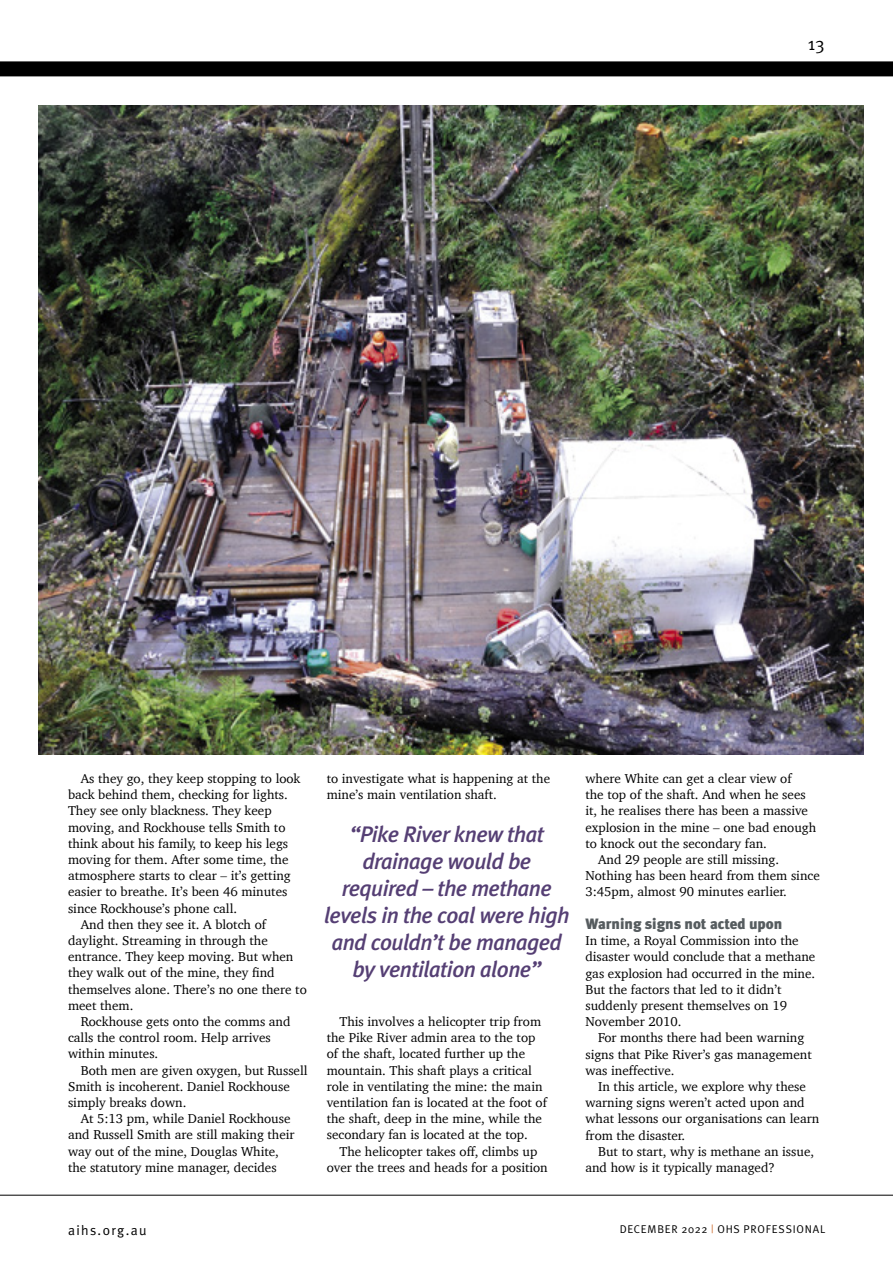
<style>
.page{position:relative;width:893px;height:1263px;background:#fff}
.page>*{position:absolute;margin:0;border:0;box-sizing:border-box;transform-origin:0 0}
.t1{font:italic 500 22.5px/27px "Meta Plus";letter-spacing:-.025em;color:#553f74;text-align:center}
.t2{font:18px "Meta Plus Normal";color:#000}
.t3{font:900 15px "Meta Plus";color:#565c5f}
.t4{font:13.8px "Meta Plus Normal";letter-spacing:.1em;color:#000}
.t5{font:13.2px/16.2px "Charter";color:#000}
.t6{font:11.25px "Meta Plus Normal";letter-spacing:.07em;color:#000}
.s1{color:#ce7034}
</style>
<div class="page">
<div style="left:0;top:61px;width:893px;height:15px;background:#000"></div>
<hr style="left:0;top:1195px;width:893px;height:1px;background:#000">
<img style="left:38px;top:105px;width:825px;height:650px">
<h2 class="t2" style="left:808px;top:34px;width:18px">13</h2>
<p class="t5" style="left:81px;top:770px;width:221px">As they go, they keep stopping to look</p>
<p class="t5" style="left:68px;top:786px;width:221px">back behind them, checking for lights.</p>
<p class="t5" style="left:68px;top:803px;width:205px">They see only blackness. They keep</p>
<p class="t5" style="left:68px;top:819px;width:219px">moving, and Rockhouse tells Smith to</p>
<p class="t5" style="left:68px;top:835px;width:222px">think about his family, to keep his legs</p>
<p class="t5" style="left:68px;top:851px;width:222px">moving for them. After some time, the</p>
<p class="t5" style="left:68px;top:867px;width:224px">atmosphere starts to clear – it’s getting</p>
<p class="t5" style="left:68px;top:884px;width:221px">easier to breathe. It’s been 46 minutes</p>
<p class="t5" style="left:68px;top:900px;width:171px">since Rockhouse’s phone call.</p>
<p class="t5" style="left:81px;top:916px;width:187px">And then they see it. A blotch of</p>
<p class="t5" style="left:68px;top:932px;width:201px">daylight. Streaming in through the</p>
<p class="t5" style="left:68px;top:948px;width:227px">entrance. They keep moving. But when</p>
<p class="t5" style="left:68px;top:965px;width:208px">they walk out of the mine, they find</p>
<p class="t5" style="left:68px;top:981px;width:240px">themselves alone. There’s no one there to</p>
<p class="t5" style="left:68px;top:997px;width:67px">meet them.</p>
<p class="t5" style="left:81px;top:1013px;width:211px">Rockhouse gets onto the comms and</p>
<p class="t5" style="left:68px;top:1029px;width:204px">calls the control room. Help arrives</p>
<p class="t5" style="left:68px;top:1046px;width:92px">within minutes.</p>
<p class="t5" style="left:81px;top:1062px;width:228px">Both men are given oxygen, but Russell</p>
<p class="t5" style="left:68px;top:1078px;width:223px">Smith is incoherent. Daniel Rockhouse</p>
<p class="t5" style="left:68px;top:1094px;width:120px">simply breaks down.</p>
<p class="t5" style="left:81px;top:1110px;width:211px">At 5:13 pm, while Daniel Rockhouse</p>
<p class="t5" style="left:68px;top:1127px;width:228px">and Russell Smith are still making their</p>
<p class="t5" style="left:68px;top:1143px;width:212px">way out of the mine, Douglas White,</p>
<p class="t5" style="left:68px;top:1159px;width:210px">the statutory mine manager, decides</p>
<p class="t5" style="left:327px;top:770px;width:225px">to investigate what is happening at the mine’s main ventilation shaft.</p>
<h1 class="t1" style="left:324px;top:821px;width:247px">“Pike River knew that drainage would be required – the methane levels in the coal were high and couldn’t be managed by ventilation alone”</h1>
<p class="t5" style="left:327px;top:1013px;width:222px;text-indent:13px">This involves a helicopter trip from the Pike River admin area to the top of the shaft, located further up the mountain. This shaft plays a critical role in ventilating the mine: the main ventilation fan is located at the foot of the shaft, deep in the mine, while the secondary fan is located at the top.</p>
<p class="t5" style="left:327px;top:1143px;width:223px;text-align:center">The helicopter takes off, climbs up over the trees and heads for a position</p>
<p class="t5" style="left:585px;top:770px;width:208px">where White can get a clear view of</p>
<p class="t5" style="left:585px;top:786px;width:222px">the top of the shaft. And when he sees</p>
<p class="t5" style="left:585px;top:802px;width:224px">it, he realises there has been a massive</p>
<p class="t5" style="left:585px;top:819px;width:232px">explosion in the mine – one bad enough</p>
<p class="t5" style="left:585px;top:835px;width:183px">to knock out the secondary fan.</p>
<p class="t5" style="left:598px;top:851px;width:182px">And 29 people are still missing.</p>
<p class="t5" style="left:585px;top:867px;width:236px">Nothing has been heard from them since</p>
<p class="t5" style="left:585px;top:883px;width:203px">3:45pm, almost 90 minutes earlier.</p>
<p class="t3" style="left:585px;top:915px;width:198px">Warning signs not acted upon</p>
<p class="t5" style="left:585px;top:932px;width:232px">In time, a Royal Commission into the disaster would conclude that a methane gas explosion had occurred in the mine.<br>But the factors that led to it didn’t suddenly present themselves on 19<br>November 2010.</p>
<p class="t5" style="left:585px;top:1029px;width:228px;text-indent:13px">For months there had been warning signs that Pike River’s gas management was ineffective.</p>
<p class="t5" style="left:585px;top:1078px;width:235px;text-indent:13px">In this article, we explore why these warning signs weren’t acted upon and what lessons our organisations can learn from the disaster.</p>
<p class="t5" style="left:585px;top:1143px;width:230px;text-indent:13px">But to start, why is methane an issue, and how is it typically managed?</p>
<p class="t4" style="left:68px;top:1222px;width:80px">aihs.org.au</p>
<p class="t6" style="left:620px;top:1223px;width:207px">DECEMBER 2022 <span class="s1">|</span> OHS PROFESSIONAL</p>
</div>
